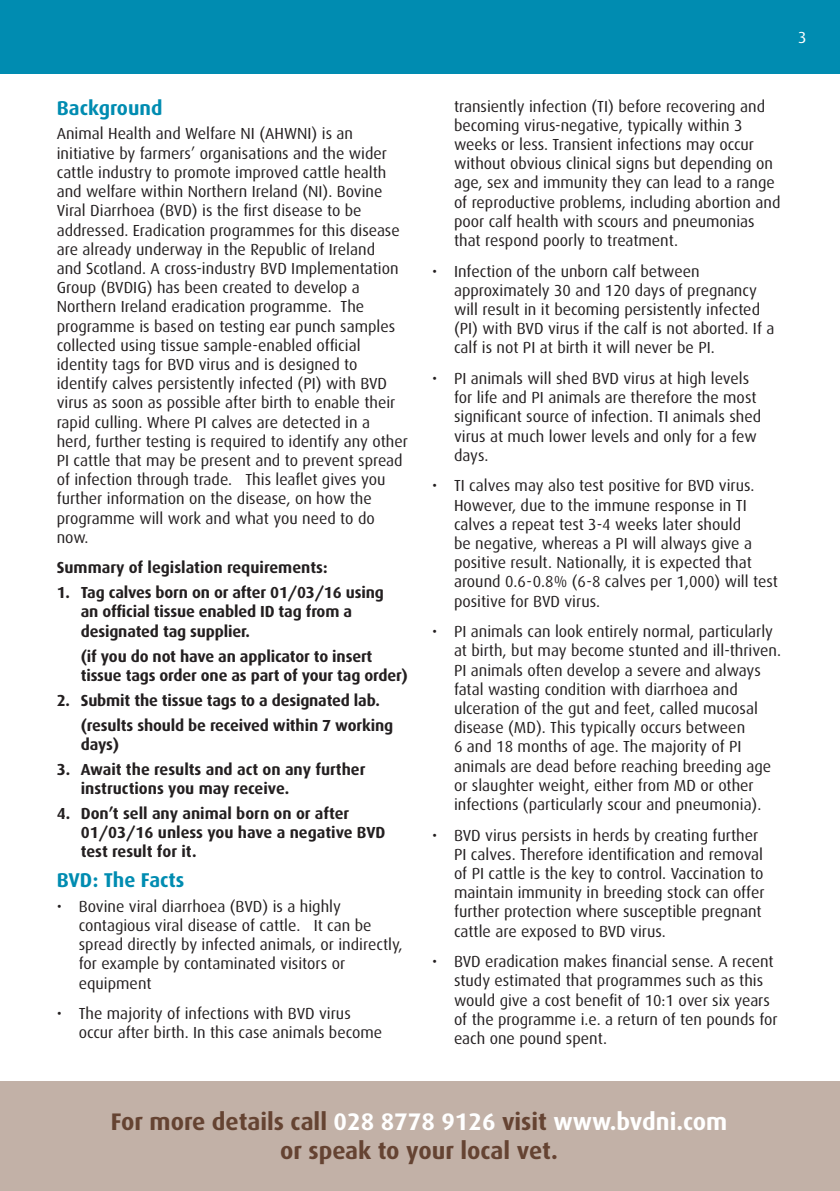
<style>
.page{position:relative;width:840px;height:1191px;background:#fff}
.page>*{position:absolute;margin:0;border:0;box-sizing:border-box;transform-origin:0 0}
.t1{font:700 24px/28.8px "Dax";color:#654332;text-align:center}
.t2{font:700 20px "Dax";color:#008cb1}
.t3{font:16px/19.2px "Dax";color:#231f20}
.t4{font:700 16px/19.2px "Dax";letter-spacing:-.01em;color:#231f20}
.t5{font:16px "Dax";color:#fff}
.s1{color:#fff}
</style>
<div class="page">
<div style="left:0;top:0;width:839px;height:74px;background:#008cb1"></div>
<div style="left:0;top:1081px;width:839px;height:110px;background:#c2b1a7"></div>
<p class="t2" style="left:57px;top:99px;width:107px">Background</p>
<p class="t3" style="left:57px;top:125px;width:352px">Animal Health and Welfare NI (AHWNI) is an initiative by farmers’ organisations and the wider cattle industry to promote improved cattle health and welfare within Northern Ireland (NI). Bovine Viral Diarrhoea (BVD) is the first disease to be addressed. Eradication programmes for this disease are already underway in the Republic of Ireland<br>and Scotland. A cross-industry BVD Implementation Group (BVDIG) has been created to develop a Northern Ireland eradication programme. The programme is based on testing ear punch samples collected using tissue sample-enabled official identity tags for BVD virus and is designed to identify calves persistently infected (PI) with BVD virus as soon as possible after birth to enable their rapid culling. Where PI calves are detected in a herd, further testing is required to identify any other PI cattle that may be present and to prevent spread of infection through trade. This leaflet gives you further information on the disease, on how the programme will work and what you need to do now.</p>
<p class="t4" style="left:57px;top:559px;width:272px">Summary of legislation requirements:</p>
<p class="t4" style="left:81px;top:584px;width:304px;text-indent:-24px">1. Tag calves born on or after 01/03/16 using an official tissue enabled ID tag from a designated tag supplier.</p>
<p class="t4" style="left:81px;top:647px;width:328px">(if you do not have an applicator to insert tissue tags order one as part of your tag order)</p>
<p class="t4" style="left:81px;top:688px;width:314px;line-height:24.8px;text-indent:-24px">2. Submit the tissue tags to a designated lab. (results should be received within 7 working</p>
<p class="t4" style="left:81px;top:735px;width:40px">days)</p>
<p class="t4" style="left:81px;top:760px;width:286px;text-indent:-24px">3. Await the results and act on any further instructions you may receive.</p>
<p class="t4" style="left:81px;top:804px;width:306px;text-indent:-24px">4. Don’t sell any animal born on or after<br>01/03/16 unless you have a negative BVD test result for it.</p>
<p class="t2" style="left:57px;top:870px;width:129px">BVD: The Facts</p>
<p class="t3" style="left:79px;top:897px;width:325px;text-indent:-22px">• Bovine viral diarrhoea (BVD) is a highly contagious viral disease of cattle. It can be spread directly by infected animals, or indirectly, for example by contaminated visitors or equipment</p>
<p class="t3" style="left:79px;top:1005px;width:305px;text-indent:-22px">• The majority of infections with BVD virus occur after birth. In this case animals become</p>
<p class="t5" style="left:797px;top:31px;width:10px">3</p>
<p class="t3" style="left:454px;top:97px;width:328px">transiently infection (TI) before recovering and becoming virus-negative, typically within 3 weeks or less. Transient infections may occur without obvious clinical signs but depending on age, sex and immunity they can lead to a range of reproductive problems, including abortion and poor calf health with scours and pneumonias that respond poorly to treatment.</p>
<p class="t3" style="left:454px;top:262px;width:322px;text-indent:-22px">• Infection of the unborn calf between approximately 30 and 120 days of pregnancy will result in it becoming persistently infected (PI) with BVD virus if the calf is not aborted. If a calf is not PI at birth it will never be PI.</p>
<p class="t3" style="left:454px;top:370px;width:308px;text-indent:-22px">• PI animals will shed BVD virus at high levels for life and PI animals are therefore the most significant source of infection. TI animals shed virus at much lower levels and only for a few days.</p>
<p class="t3" style="left:454px;top:477px;width:325px;text-indent:-22px">• TI calves may also test positive for BVD virus.<br>However, due to the immune response in TI calves a repeat test 3-4 weeks later should<br>be negative, whereas a PI will always give a positive result. Nationally, it is expected that around 0.6-0.8% (6-8 calves per 1,000) will test positive for BVD virus.</p>
<p class="t3" style="left:454px;top:623px;width:328px;text-indent:-22px">• PI animals can look entirely normal, particularly at birth, but may become stunted and ill-thriven.<br>PI animals often develop a severe and always fatal wasting condition with diarrhoea and ulceration of the gut and feet, called mucosal disease (MD). This typically occurs between<br>6 and 18 months of age. The majority of PI animals are dead before reaching breeding age or slaughter weight, either from MD or other infections (particularly scour and pneumonia).</p>
<p class="t3" style="left:454px;top:826px;width:312px;text-indent:-22px">• BVD virus persists in herds by creating further PI calves. Therefore identification and removal of PI cattle is the key to control. Vaccination to maintain immunity in breeding stock can offer further protection where susceptible pregnant cattle are exposed to BVD virus.</p>
<p class="t3" style="left:454px;top:953px;width:325px;text-indent:-22px">• BVD eradication makes financial sense. A recent study estimated that programmes such as this would give a cost benefit of 10:1 over six years of the programme i.e. a return of ten pounds for each one pound spent.</p>
<h1 class="t1" style="left:111px;top:1108px;width:617px">For more details call <span class="s1">028 8778 9126</span> visit <span class="s1">www.bvdni.com </span>or speak to your local vet.</h1>
</div>
